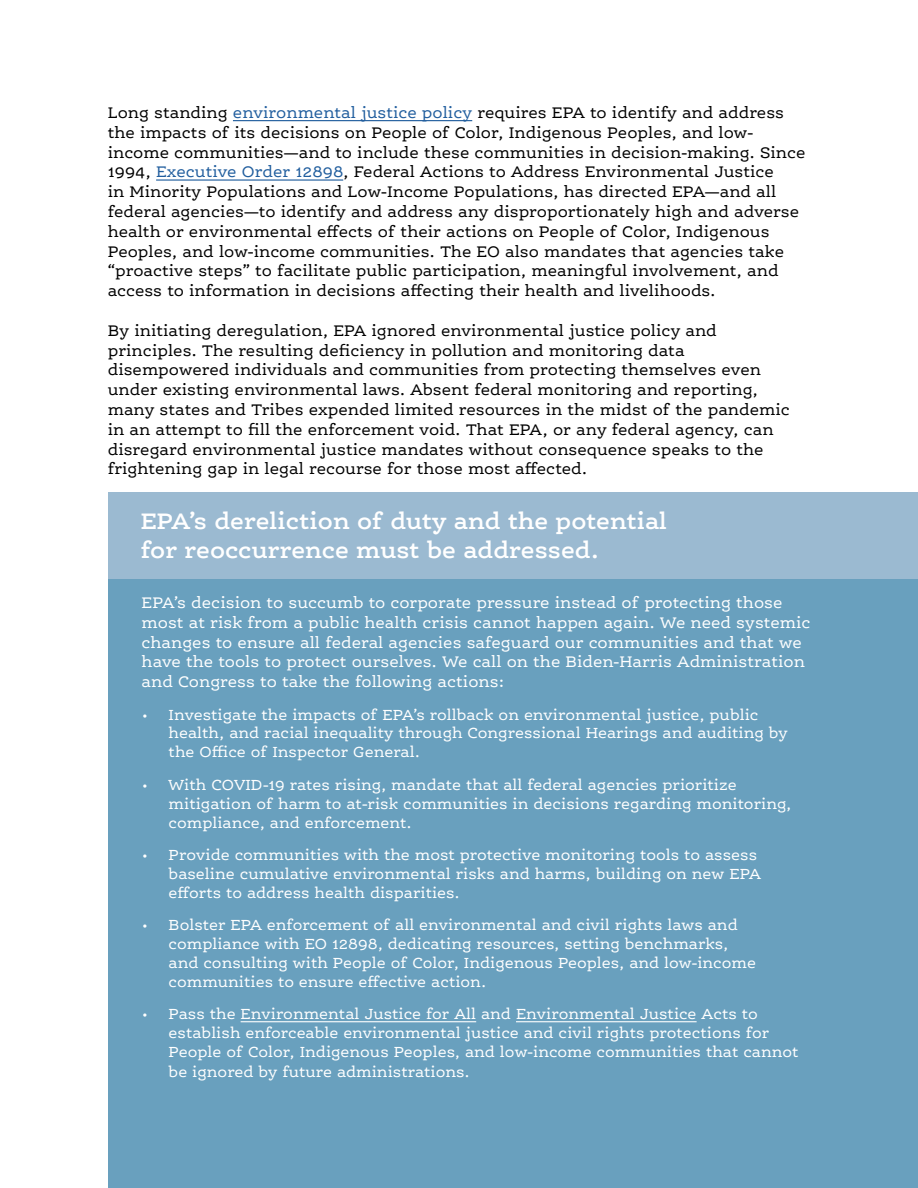
<style>
.page{position:relative;width:918px;height:1188px;background:#fff}
.page>*{position:absolute;margin:0;border:0;box-sizing:border-box;transform-origin:0 0}
.t1{font:600 24px/28.8px "Ernestine OT";color:#fff}
.t2{font:16.5px/19.8px "Ernestine OT";color:#000}
.t3{font:16.5px/19.8px "Ernestine OT";color:#fff}
.t4{font:15.75px/18.9px "Ernestine OT";color:#fff}
.s1{color:#215e9e}
</style>
<div class="page">
<hr style="left:233px;top:120px;width:239px;height:1px;background:#215e9e">
<hr style="left:156px;top:179px;width:187px;height:2px;background:#215e9e">
<div style="left:108px;top:568px;width:810px;height:620px;background:#69a0be"></div>
<div style="left:108px;top:492px;width:810px;height:87px;background:#9bbad1"></div>
<hr style="left:241px;top:1021px;width:235px;height:1px;background:#fff">
<hr style="left:516px;top:1021px;width:181px;height:1px;background:#fff">
<p class="t2" style="left:108px;top:103px;width:699px">Long standing <span class="s1">environmental justice policy</span> requires EPA to identify and address the impacts of its decisions on People of Color, Indigenous Peoples, and low&shy;income communities—and to include these communities in decision-making. Since 1994, <span class="s1">Executive Order 12898</span>, Federal Actions to Address Environmental Justice<br>in Minority Populations and Low-Income Populations, has directed EPA—and all federal agencies—to identify and address any disproportionately high and adverse health or environmental effects of their actions on People of Color, Indigenous Peoples, and low-income communities. The EO also mandates that agencies take “proactive steps” to facilitate public participation, meaningful involvement, and access to information in decisions affecting their health and livelihoods.</p>
<p class="t2" style="left:108px;top:321px;width:684px">By initiating deregulation, EPA ignored environmental justice policy and principles. The resulting deficiency in pollution and monitoring data disempowered individuals and communities from protecting themselves even under existing environmental laws. Absent federal monitoring and reporting, many states and Tribes expended limited resources in the midst of the pandemic in an attempt to fill the enforcement void. That EPA, or any federal agency, can disregard environmental justice mandates without consequence speaks to the frightening gap in legal recourse for those most affected.</p>
<h1 class="t1" style="left:141px;top:507px;width:528px">EPA’s dereliction of duty and the potential for reoccurrence must be addressed.</h1>
<p class="t3" style="left:142px;top:593px;width:670px">EPA’s decision to succumb to corporate pressure instead of protecting those most at risk from a public health crisis cannot happen again. We need systemic changes to ensure all federal agencies safeguard our communities and that we have the tools to protect ourselves. We call on the Biden-Harris Administration and Congress to take the following actions:</p>
<p class="t4" style="left:169px;top:705px;width:621px;text-indent:-27px">• Investigate the impacts of EPA’s rollback on environmental justice, public health, and racial inequality through Congressional Hearings and auditing by the Office of Inspector General.</p>
<p class="t4" style="left:169px;top:775px;width:624px;text-indent:-27px">• With COVID-19 rates rising, mandate that all federal agencies prioritize mitigation of harm to at-risk communities in decisions regarding monitoring, compliance, and enforcement.</p>
<p class="t4" style="left:169px;top:845px;width:594px;text-indent:-27px">• Provide communities with the most protective monitoring tools to assess baseline cumulative environmental risks and harms, building on new EPA efforts to address health disparities.</p>
<p class="t4" style="left:169px;top:916px;width:589px;text-indent:-27px">• Bolster EPA enforcement of all environmental and civil rights laws and compliance with EO 12898, dedicating resources, setting benchmarks, and consulting with People of Color, Indigenous Peoples, and low-income communities to ensure effective action.</p>
<p class="t4" style="left:169px;top:1005px;width:631px;text-indent:-27px">• Pass the Environmental Justice for All and Environmental Justice Acts to establish enforceable environmental justice and civil rights protections for People of Color, Indigenous Peoples, and low-income communities that cannot be ignored by future administrations.</p>
</div>
